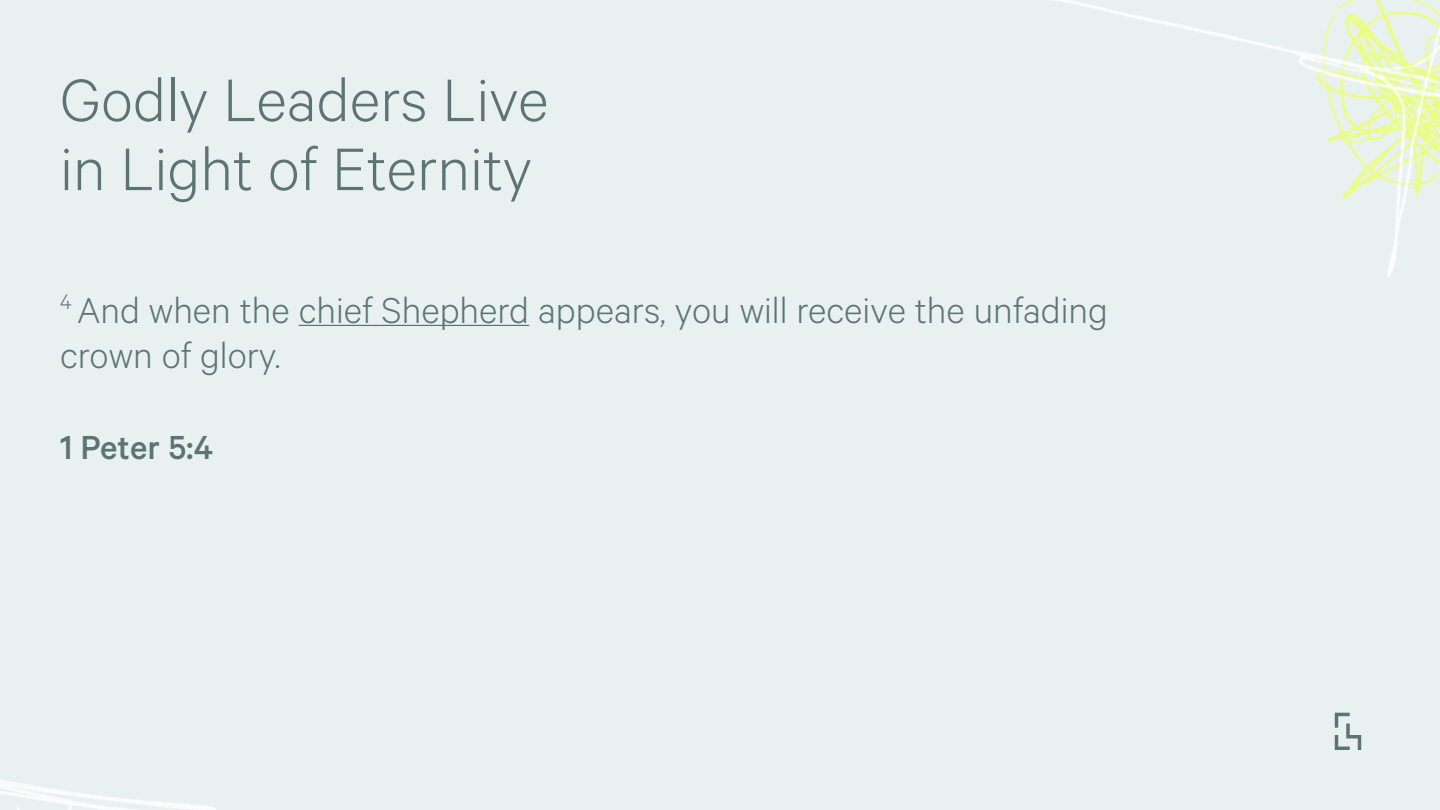
<style>
.page{position:relative;width:1440px;height:810px;background:#e8f1f0}
.page>*{position:absolute;margin:0;border:0;box-sizing:border-box;transform-origin:0 0}
.t1{font:300 67.5px/69px "Calibre";color:#5d7572}
.t2{font:300 40.5px/45px "Calibre";color:#5d7572}
.t3{font:500 37.5px "Calibre";color:#5d7572}
</style>
<div class="page">
<img style="left:0;top:780px;width:216px;height:30px">
<svg style="left:1335px;top:713px;width:26px;height:37px"></svg>
<img style="left:1054px;top:0;width:386px;height:277px">
<hr style="left:299px;top:325px;width:230px;height:1px;background:#5d7572">
<h1 class="t1" style="left:60px;top:63px;width:490px">Godly Leaders Live in Light of Eternity</h1>
<p class="t2" style="left:60px;top:286px;width:1049px"><sup>4</sup> And when the chief Shepherd appears, you will receive the unfading crown of glory.</p>
<p class="t3" style="left:60px;top:426px;width:155px">1 Peter 5:4</p>
</div>
